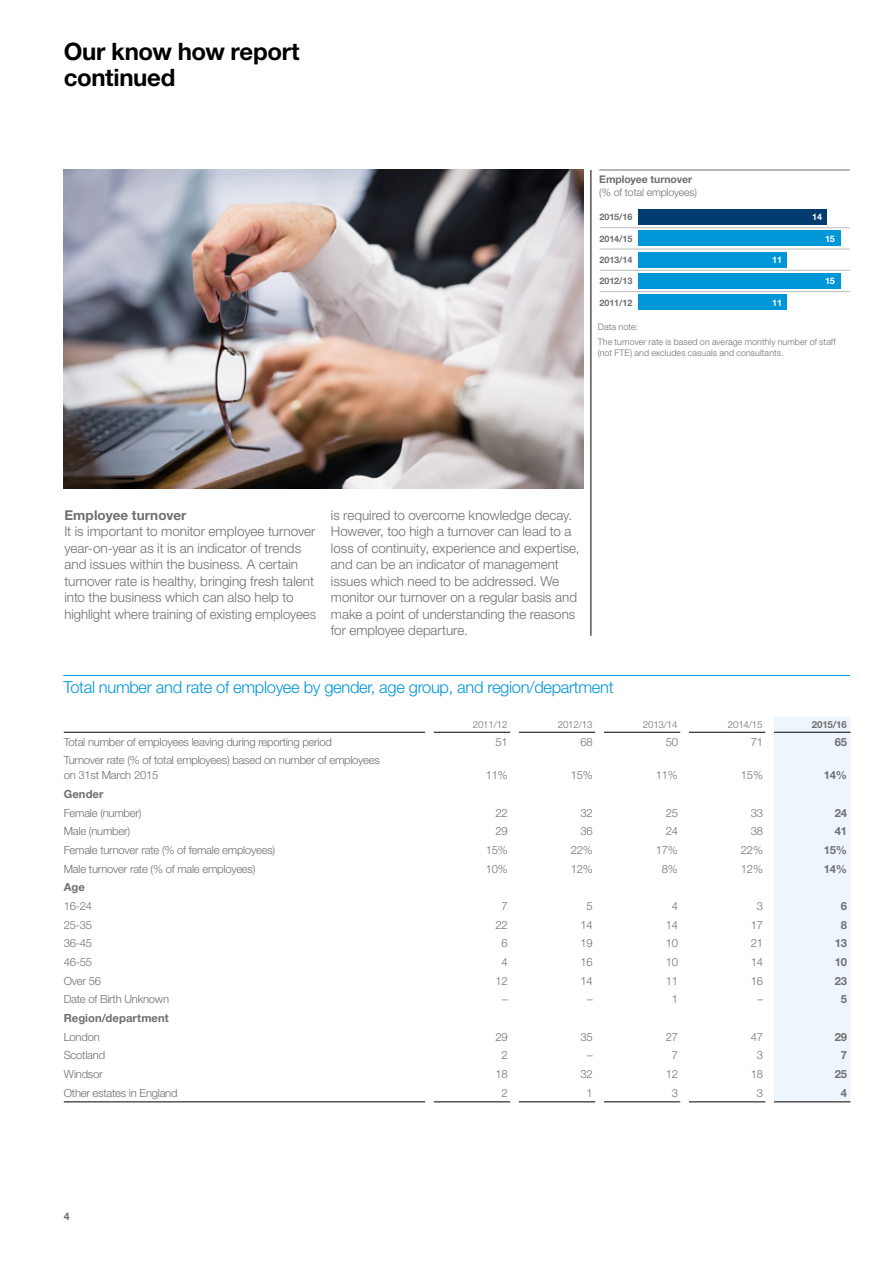
<style>
.page{position:relative;width:893px;height:1263px;background:#fff}
.page>*{position:absolute;margin:0;border:0;box-sizing:border-box;transform-origin:0 0}
.t1{font:700 24px/26.2px "Helvetica Neue LT Pro";letter-spacing:-.015em;color:#000}
.t2{font:300 16.5px "Helvetica Neue LT Pro";letter-spacing:-.02em;color:#0097d9}
.t3{font:300 13.5px/16.5px "Helvetica Neue LT Pro";color:#706f6f}
.t4{font:700 13.5px "Helvetica Neue LT Pro";letter-spacing:.01em;color:#706f6f}
.t5{font:300 11.25px/15px "Helvetica Neue LT Pro";letter-spacing:-.02em;color:#706f6f}
.t6{font:700 11.25px "Helvetica Neue LT Pro";letter-spacing:.005em;color:#706f6f}
.t7{font:300 10.5px "Helvetica Neue LT Pro";letter-spacing:-.01em;color:#706f6f}
.t8{font:700 10.5px "Helvetica Neue LT Pro";letter-spacing:-.01em;color:#706f6f}
.t9{font:300 9.75px "Helvetica Neue LT Pro";letter-spacing:-.02em;color:#706f6f}
.t10{font:700 9.75px "Helvetica Neue LT Pro";letter-spacing:-.02em;color:#706f6f}
.t11{font:300 9px/15px "Helvetica Neue LT Pro";letter-spacing:.01em;color:#706f6f}
.t12{font:700 9px "Helvetica Neue LT Pro";letter-spacing:-.01em;color:#706f6f}
.t13{font:700 9px "Helvetica Neue LT Pro";letter-spacing:-.01em;color:#fff}
</style>
<div class="page">
<img style="left:64px;top:170px;width:519px;height:319px">
<hr style="left:63px;top:675px;width:787px;height:1px;background:#0097d9">
<hr style="left:64px;top:1101px;width:361px;height:1px;background:#000">
<hr style="left:434px;top:1101px;width:76px;height:1px;background:#000">
<hr style="left:519px;top:1101px;width:76px;height:1px;background:#000">
<hr style="left:604px;top:1101px;width:76px;height:1px;background:#000">
<hr style="left:689px;top:1101px;width:76px;height:1px;background:#000">
<hr style="left:64px;top:732px;width:361px;height:1px;background:#000">
<hr style="left:434px;top:732px;width:76px;height:1px;background:#000">
<hr style="left:519px;top:732px;width:76px;height:1px;background:#000">
<hr style="left:604px;top:732px;width:76px;height:1px;background:#000">
<hr style="left:689px;top:732px;width:76px;height:1px;background:#000">
<svg style="left:765px;top:717px;width:85px;height:385px;background:#eef5fc"></svg>
<hr style="left:591px;top:170px;width:1px;height:466px;background:#000">
<div style="left:638px;top:209px;width:189px;height:16px;background:#003c70"></div>
<div style="left:638px;top:231px;width:202px;height:15px;background:#0097d9"></div>
<div style="left:638px;top:252px;width:148px;height:15px;background:#0097d9"></div>
<div style="left:638px;top:273px;width:202px;height:15px;background:#0097d9"></div>
<div style="left:638px;top:294px;width:148px;height:16px;background:#0097d9"></div>
<hr style="left:599px;top:170px;width:251px;height:1px;background:#706f6f">
<hr style="left:600px;top:227px;width:250px;height:1px;background:#bcbcbc">
<hr style="left:600px;top:249px;width:250px;height:1px;background:#bcbcbc">
<hr style="left:600px;top:270px;width:250px;height:1px;background:#bcbcbc">
<hr style="left:600px;top:291px;width:250px;height:1px;background:#bcbcbc">
<h1 class="t1" style="left:64px;top:38px;width:237px">Our know how report continued</h1>
<p class="t8" style="left:599px;top:173px;width:94px">Employee turnover</p>
<p class="t7" style="left:599px;top:186px;width:99px">(% of total employees)</p>
<p class="t12" style="left:599px;top:211px;width:34px">2015/16</p>
<p class="t12" style="left:599px;top:233px;width:34px">2014/15</p>
<p class="t12" style="left:599px;top:275px;width:34px">2012/13</p>
<p class="t12" style="left:600px;top:297px;width:34px">2011/12</p>
<p class="t12" style="left:600px;top:254px;width:34px">2013/14</p>
<p class="t13" style="left:772px;top:254px;width:11px">11</p>
<p class="t13" style="left:772px;top:297px;width:11px">11</p>
<p class="t13" style="left:812px;top:211px;width:11px">14</p>
<p class="t13" style="left:825px;top:233px;width:11px">15</p>
<p class="t13" style="left:825px;top:275px;width:11px">15</p>
<p class="t11" style="left:598px;top:319px;width:240px">Data note:<br>The turnover rate is based on average monthly number of staff</p>
<p class="t11" style="left:598px;top:345px;width:187px">(not FTE) and excludes casuals and consultants.</p>
<p class="t4" style="left:64px;top:507px;width:124px">Employee turnover</p>
<p class="t3" style="left:64px;top:523px;width:253px">It is important to monitor employee turnover year-on-year as it is an indicator of trends and issues within the business. A certain turnover rate is healthy, bringing fresh talent into the business which can also help to highlight where training of existing employees</p>
<p class="t3" style="left:331px;top:507px;width:250px">is required to overcome knowledge decay.<br>However, too high a turnover can lead to a loss of continuity, experience and expertise, and can be an indicator of management issues which need to be addressed. We monitor our turnover on a regular basis and make a point of understanding the reasons for employee departure.</p>
<p class="t2" style="left:63px;top:677px;width:552px">Total number and rate of employee by gender, age group, and region/department</p>
<p class="t9" style="left:473px;top:718px;width:36px">2011/12</p>
<p class="t9" style="left:558px;top:718px;width:36px">2012/13</p>
<p class="t9" style="left:643px;top:718px;width:36px">2013/14</p>
<p class="t9" style="left:728px;top:718px;width:36px">2014/15</p>
<p class="t10" style="left:812px;top:718px;width:36px">2015/16</p>
<p class="t5" style="left:64px;top:734px;width:270px">Total number of employees leaving during reporting period</p>
<p class="t5" style="left:496px;top:734px;width:14px">51</p>
<p class="t5" style="left:581px;top:734px;width:14px">68</p>
<p class="t5" style="left:666px;top:734px;width:14px">50</p>
<p class="t5" style="left:751px;top:734px;width:14px">71</p>
<p class="t6" style="left:835px;top:734px;width:14px">65</p>
<p class="t5" style="left:64px;top:752px;width:318px">Turnover rate (% of total employees) based on number of employees on 31st March 2015</p>
<p class="t5" style="left:486px;top:767px;width:24px">11%</p>
<p class="t5" style="left:571px;top:767px;width:24px">15%</p>
<p class="t5" style="left:656px;top:767px;width:24px">11%</p>
<p class="t5" style="left:741px;top:767px;width:24px">15%</p>
<p class="t6" style="left:824px;top:768px;width:25px">14%</p>
<p class="t6" style="left:64px;top:787px;width:41px">Gender</p>
<p class="t5" style="left:64px;top:805px;width:79px">Female (number)</p>
<p class="t5" style="left:496px;top:805px;width:14px">22</p>
<p class="t5" style="left:581px;top:805px;width:14px">32</p>
<p class="t5" style="left:666px;top:805px;width:14px">25</p>
<p class="t5" style="left:751px;top:805px;width:14px">33</p>
<p class="t6" style="left:835px;top:805px;width:14px">24</p>
<p class="t5" style="left:64px;top:823px;width:68px">Male (number)</p>
<p class="t5" style="left:496px;top:823px;width:14px">29</p>
<p class="t5" style="left:581px;top:823px;width:14px">36</p>
<p class="t5" style="left:666px;top:823px;width:14px">24</p>
<p class="t5" style="left:751px;top:823px;width:14px">38</p>
<p class="t6" style="left:835px;top:824px;width:14px">41</p>
<p class="t5" style="left:64px;top:842px;width:213px">Female turnover rate (% of female employees)</p>
<p class="t5" style="left:486px;top:842px;width:24px">15%</p>
<p class="t5" style="left:571px;top:842px;width:24px">22%</p>
<p class="t5" style="left:656px;top:842px;width:24px">17%</p>
<p class="t5" style="left:741px;top:842px;width:24px">22%</p>
<p class="t6" style="left:824px;top:843px;width:25px">15%</p>
<p class="t5" style="left:64px;top:861px;width:193px">Male turnover rate (% of male employees)</p>
<p class="t5" style="left:486px;top:861px;width:24px">10%</p>
<p class="t5" style="left:571px;top:861px;width:24px">12%</p>
<p class="t5" style="left:662px;top:861px;width:18px">8%</p>
<p class="t5" style="left:741px;top:861px;width:24px">12%</p>
<p class="t6" style="left:824px;top:861px;width:25px">14%</p>
<p class="t6" style="left:64px;top:880px;width:23px">Age</p>
<p class="t5" style="left:64px;top:898px;width:30px">16-24</p>
<p class="t5" style="left:502px;top:898px;width:8px">7</p>
<p class="t5" style="left:587px;top:898px;width:8px">5</p>
<p class="t5" style="left:672px;top:898px;width:8px">4</p>
<p class="t5" style="left:757px;top:898px;width:8px">3</p>
<p class="t6" style="left:841px;top:899px;width:8px">6</p>
<p class="t5" style="left:64px;top:917px;width:30px">25-35</p>
<p class="t5" style="left:496px;top:917px;width:14px">22</p>
<p class="t5" style="left:581px;top:917px;width:14px">14</p>
<p class="t5" style="left:666px;top:917px;width:14px">14</p>
<p class="t5" style="left:751px;top:917px;width:14px">17</p>
<p class="t6" style="left:841px;top:917px;width:8px">8</p>
<p class="t5" style="left:64px;top:935px;width:30px">36-45</p>
<p class="t5" style="left:502px;top:935px;width:8px">6</p>
<p class="t5" style="left:581px;top:935px;width:14px">19</p>
<p class="t5" style="left:666px;top:935px;width:14px">10</p>
<p class="t5" style="left:751px;top:935px;width:14px">21</p>
<p class="t6" style="left:835px;top:936px;width:14px">13</p>
<p class="t5" style="left:64px;top:954px;width:30px">46-55</p>
<p class="t5" style="left:502px;top:954px;width:8px">4</p>
<p class="t5" style="left:581px;top:954px;width:14px">16</p>
<p class="t5" style="left:666px;top:954px;width:14px">10</p>
<p class="t5" style="left:751px;top:954px;width:14px">14</p>
<p class="t6" style="left:835px;top:955px;width:14px">10</p>
<p class="t5" style="left:64px;top:973px;width:39px">Over 56</p>
<p class="t5" style="left:496px;top:973px;width:14px">12</p>
<p class="t5" style="left:581px;top:973px;width:14px">14</p>
<p class="t5" style="left:666px;top:973px;width:14px">11</p>
<p class="t5" style="left:751px;top:973px;width:14px">16</p>
<p class="t6" style="left:835px;top:973px;width:14px">23</p>
<p class="t5" style="left:64px;top:991px;width:107px">Date of Birth Unknown</p>
<p class="t5" style="left:502px;top:991px;width:7px">–</p>
<p class="t5" style="left:587px;top:991px;width:7px">–</p>
<p class="t5" style="left:672px;top:991px;width:8px">1</p>
<p class="t5" style="left:757px;top:991px;width:7px">–</p>
<p class="t6" style="left:841px;top:992px;width:8px">5</p>
<p class="t6" style="left:64px;top:1011px;width:107px">Region/department</p>
<p class="t5" style="left:64px;top:1029px;width:37px">London</p>
<p class="t5" style="left:496px;top:1029px;width:14px">29</p>
<p class="t5" style="left:581px;top:1029px;width:14px">35</p>
<p class="t5" style="left:666px;top:1029px;width:14px">27</p>
<p class="t5" style="left:751px;top:1029px;width:14px">47</p>
<p class="t6" style="left:835px;top:1029px;width:14px">29</p>
<p class="t5" style="left:64px;top:1047px;width:43px">Scotland</p>
<p class="t5" style="left:502px;top:1047px;width:8px">2</p>
<p class="t5" style="left:587px;top:1047px;width:7px">–</p>
<p class="t5" style="left:672px;top:1047px;width:8px">7</p>
<p class="t5" style="left:757px;top:1047px;width:8px">3</p>
<p class="t6" style="left:841px;top:1048px;width:8px">7</p>
<p class="t5" style="left:64px;top:1066px;width:40px">Windsor</p>
<p class="t5" style="left:496px;top:1066px;width:14px">18</p>
<p class="t5" style="left:581px;top:1066px;width:14px">32</p>
<p class="t5" style="left:666px;top:1066px;width:14px">12</p>
<p class="t5" style="left:751px;top:1066px;width:14px">18</p>
<p class="t6" style="left:835px;top:1067px;width:14px">25</p>
<p class="t5" style="left:64px;top:1085px;width:115px">Other estates in England</p>
<p class="t5" style="left:502px;top:1085px;width:8px">2</p>
<p class="t5" style="left:587px;top:1085px;width:8px">1</p>
<p class="t5" style="left:672px;top:1085px;width:8px">3</p>
<p class="t5" style="left:757px;top:1085px;width:8px">3</p>
<p class="t6" style="left:841px;top:1085px;width:8px">4</p>
<p class="t8" style="left:64px;top:1209px;width:7px">4</p>
</div>
